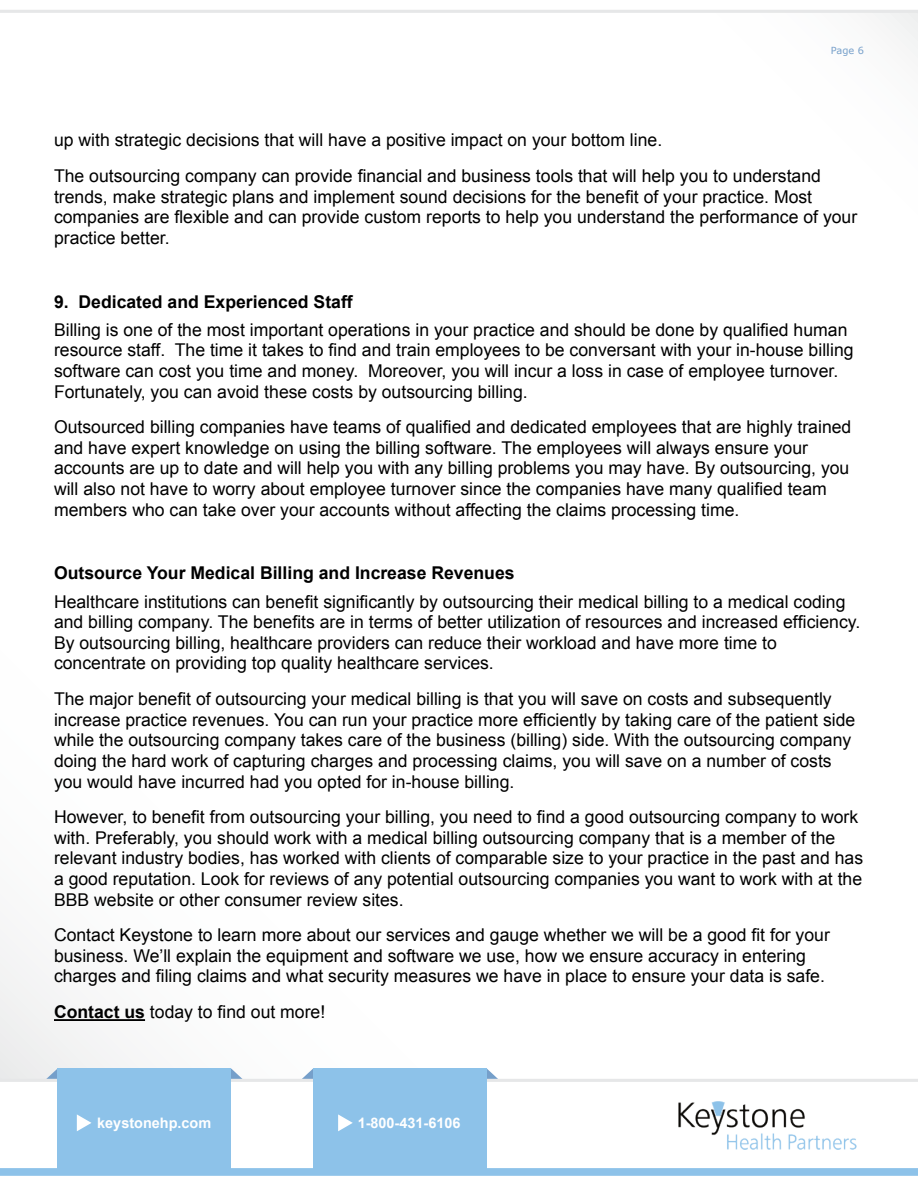
<style>
.page{position:relative;width:918px;height:1188px;background:#fff}
.page>*{position:absolute;margin:0;border:0;box-sizing:border-box;transform-origin:0 0}
.t1{font:17.7px/20.5px "Arial";color:#000}
.t2{font:700 17.7px "Arial";color:#000}
.t3{font:700 14.4px "Arial";color:#fff}
.t4{font:9.75px "Verdana";color:#759fca}
.s1{font-weight:700}
</style>
<div class="page">
<hr style="left:0;top:10px;width:918px;height:3px;background:#e6e7e8">
<svg style="left:0;top:1069px;width:918px;height:107px"></svg>
<div style="left:66px;top:1108px;width:150px;height:30px;background:#8dc2e9"></div>
<hr style="left:54px;top:1019px;width:91px;height:2px;background:#000">
<p class="t4" style="left:831px;top:44px;width:35px">Page 6</p>
<p class="t1" style="left:54px;top:123px;width:769px;line-height:35.5px">up with strategic decisions that will have a positive impact on your bottom line.<br>The outsourcing company can provide financial and business tools that will help you to understand</p>
<p class="t1" style="left:54px;top:186px;width:805px">trends, make strategic plans and implement sound decisions for the benefit of your practice. Most companies are flexible and can provide custom reports to help you understand the performance of your practice better.</p>
<p class="t2" style="left:54px;top:290px;width:300px">9. Dedicated and Experienced Staff</p>
<p class="t1" style="left:54px;top:319px;width:801px">Billing is one of the most important operations in your practice and should be done by qualified human resource staff. The time it takes to find and train employees to be conversant with your in-house billing software can cost you time and money. Moreover, you will incur a loss in case of employee turnover.<br>Fortunately, you can avoid these costs by outsourcing billing.</p>
<p class="t1" style="left:54px;top:417px;width:799px">Outsourced billing companies have teams of qualified and dedicated employees that are highly trained and have expert knowledge on using the billing software. The employees will always ensure your accounts are up to date and will help you with any billing problems you may have. By outsourcing, you will also not have to worry about employee turnover since the companies have many qualified team members who can take over your accounts without affecting the claims processing time.</p>
<p class="t2" style="left:54px;top:561px;width:462px">Outsource Your Medical Billing and Increase Revenues</p>
<p class="t1" style="left:54px;top:591px;width:808px">Healthcare institutions can benefit significantly by outsourcing their medical billing to a medical coding and billing company. The benefits are in terms of better utilization of resources and increased efficiency.<br>By outsourcing billing, healthcare providers can reduce their workload and have more time to concentrate on providing top quality healthcare services.</p>
<p class="t1" style="left:54px;top:689px;width:803px">The major benefit of outsourcing your medical billing is that you will save on costs and subsequently increase practice revenues. You can run your practice more efficiently by taking care of the patient side while the outsourcing company takes care of the business (billing) side. With the outsourcing company doing the hard work of capturing charges and processing claims, you will save on a number of costs you would have incurred had you opted for in-house billing.</p>
<p class="t1" style="left:54px;top:807px;width:811px">However, to benefit from outsourcing your billing, you need to find a good outsourcing company to work with. Preferably, you should work with a medical billing outsourcing company that is a member of the relevant industry bodies, has worked with clients of comparable size to your practice in the past and has a good reputation. Look for reviews of any potential outsourcing companies you want to work with at the BBB website or other consumer review sites.</p>
<p class="t1" style="left:54px;top:925px;width:777px">Contact Keystone to learn more about our services and gauge whether we will be a good fit for your business. We’ll explain the equipment and software we use, how we ensure accuracy in entering charges and filing claims and what security measures we have in place to ensure your data is safe.</p>
<p class="t1" style="left:54px;top:1002px;width:273px"><span class="s1">Contact us</span> today to find out more!</p>
<p class="t3" style="left:97px;top:1113px;width:116px">keystonehp.com</p>
<p class="t3" style="left:358px;top:1113px;width:104px">1-800-431-6106</p>
</div>
